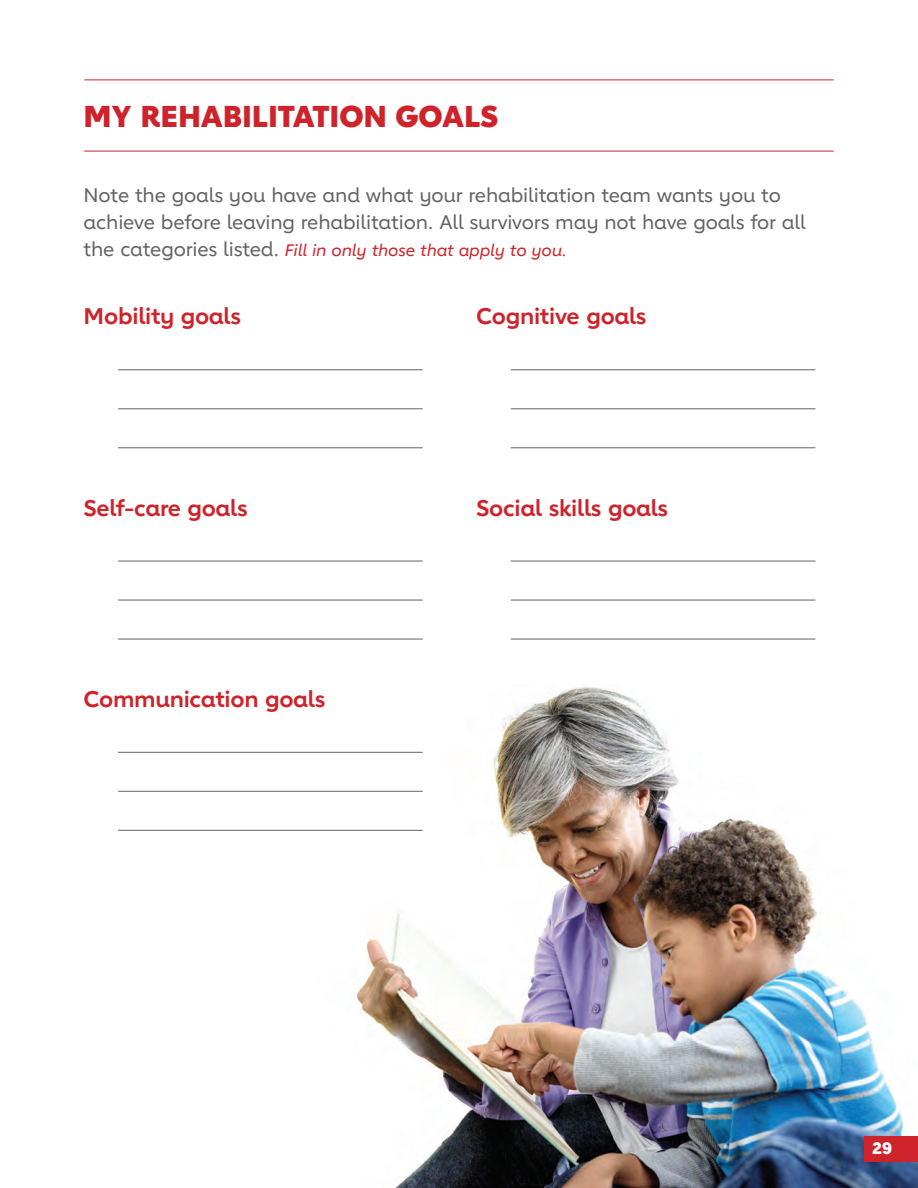
<style>
.page{position:relative;width:918px;height:1188px;background:#fff}
.page>*{position:absolute;margin:0;border:0;box-sizing:border-box;transform-origin:0 0}
.Section_Header{font:800 30px "Lub Dub";letter-spacing:-.005em;color:#ce232a}
.Paragraph_Intro{font:700 22.5px "Lub Dub";letter-spacing:-.01em;color:#ce232a}
.Body_Copy{font:500 19.5px/27px "Lub Dub";letter-spacing:-.01em;color:#636366}
.Body_Copy-2{font:italic 500 16.5px "Lub Dub";letter-spacing:-.01em;color:#ce232a}
.t1{font:800 16.5px "Lub Dub";color:#fff}
.s1{font-style:normal;font-size:19.5px;color:#636366}
</style>
<div class="page">
<img style="left:212px;top:687px;width:706px;height:501px">
<hr style="left:84px;top:80px;width:750px;height:1px;background:#ce232a">
<hr style="left:84px;top:151px;width:750px;height:1px;background:#ce232a">
<div style="left:864px;top:1136px;width:54px;height:26px;background:#ce232a"></div>
<hr style="left:118px;top:369px;width:305px;height:1px;background:#636366">
<hr style="left:118px;top:408px;width:305px;height:1px;background:#636366">
<hr style="left:118px;top:447px;width:305px;height:1px;background:#636366">
<hr style="left:118px;top:561px;width:305px;height:1px;background:#636366">
<hr style="left:118px;top:600px;width:305px;height:1px;background:#636366">
<hr style="left:118px;top:639px;width:305px;height:1px;background:#636366">
<hr style="left:118px;top:752px;width:305px;height:1px;background:#636366">
<hr style="left:118px;top:791px;width:305px;height:1px;background:#636366">
<hr style="left:118px;top:830px;width:305px;height:1px;background:#636366">
<hr style="left:511px;top:369px;width:304px;height:1px;background:#636366">
<hr style="left:511px;top:408px;width:304px;height:1px;background:#636366">
<hr style="left:511px;top:447px;width:304px;height:1px;background:#636366">
<hr style="left:511px;top:561px;width:304px;height:1px;background:#636366">
<hr style="left:511px;top:600px;width:304px;height:1px;background:#636366">
<hr style="left:511px;top:639px;width:304px;height:1px;background:#636366">
<h2 class="Section_Header" style="left:84px;top:98px;width:416px">MY REHABILITATION GOALS</h2>
<p class="Body_Copy" style="left:84px;top:182px;width:724px">Note the goals you have and what your rehabilitation team wants you to achieve before leaving rehabilitation. All survivors may not have goals for all</p>
<p class="Body_Copy-2" style="left:84px;top:241px;width:485px"><span class="s1">the categories listed.</span> Fill in only those that apply to you.</p>
<p class="Paragraph_Intro" style="left:84px;top:303px;width:159px">Mobility goals</p>
<p class="Paragraph_Intro" style="left:84px;top:494px;width:166px">Self-care goals</p>
<p class="Paragraph_Intro" style="left:84px;top:685px;width:243px">Communication goals</p>
<p class="Paragraph_Intro" style="left:476px;top:303px;width:172px">Cognitive goals</p>
<p class="Paragraph_Intro" style="left:476px;top:494px;width:193px">Social skills goals</p>
<p class="t1" style="left:872px;top:1138px;width:21px">29</p>
</div>
